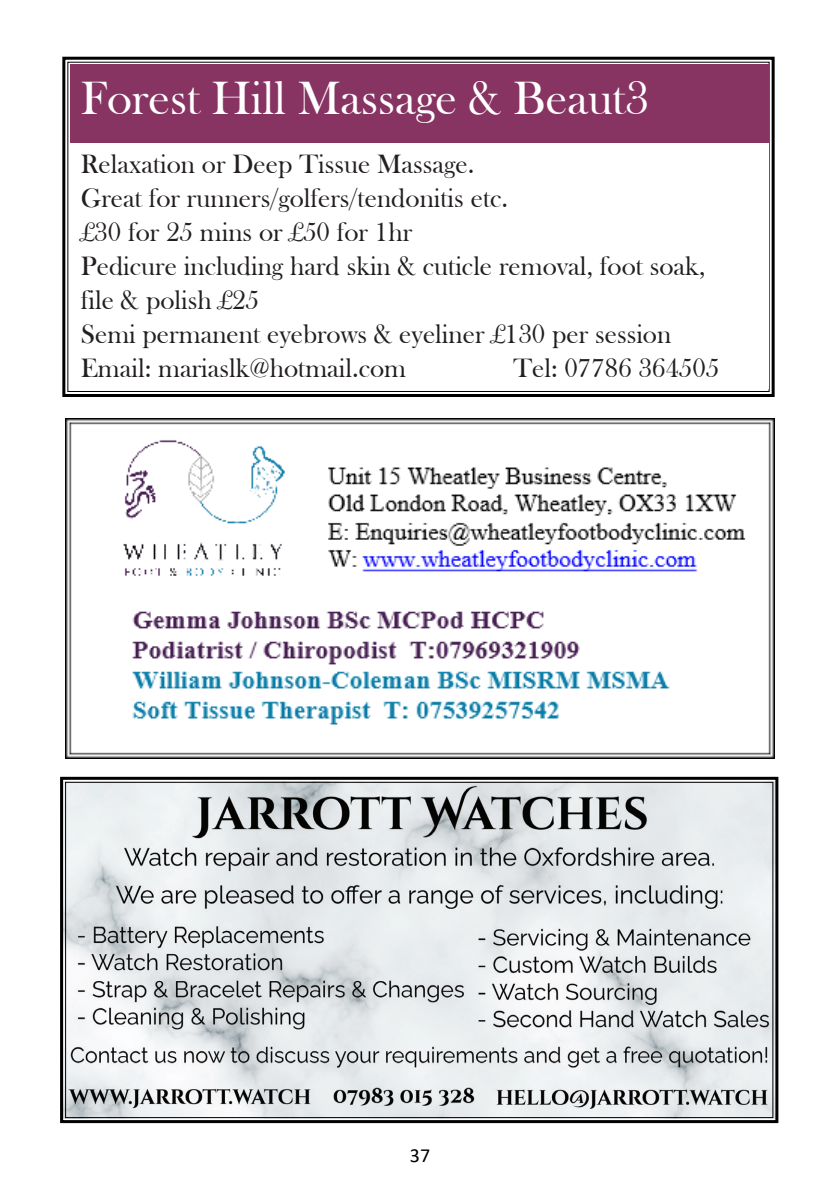
<style>
.page{position:relative;width:840px;height:1191px;background:#fff}
.page>*{position:absolute;margin:0;border:0;box-sizing:border-box;transform-origin:0 0}
.t1{font:48px "Bask Old Face";color:#fff}
.t2{font:27.2px/34px "Bask Old Face";color:#231f20}
.t3{font:20px "Calibri";color:#000}
</style>
<div class="page">
<img style="left:66px;top:418px;width:707px;height:340px">
<svg style="left:62px;top:56px;width:713px;height:341px"></svg>
<div style="left:69px;top:64px;width:699px;height:79px;background:#883463"></div>
<div style="left:69px;top:143px;width:699px;height:245px;background:#fff"></div>
<svg style="left:60px;top:776px;width:719px;height:348px;background:#c8cbcc"></svg>
<p class="t1" style="left:81px;top:72px;width:569px">Forest Hill Massage &amp; Beaut3</p>
<p class="t2" style="left:81px;top:148px;width:395px">Relaxation or Deep Tissue Massage.</p>
<p class="t2" style="left:81px;top:182px;width:428px">Great for runners/golfers/tendonitis etc.</p>
<p class="t2" style="left:81px;top:216px;width:332px">£30 for 25 mins or £50 for 1hr</p>
<p class="t2" style="left:81px;top:250px;width:625px">Pedicure including hard skin &amp; cuticle removal, foot soak, file &amp; polish £25</p>
<p class="t2" style="left:81px;top:318px;width:591px">Semi permanent eyebrows &amp; eyeliner £130 per session</p>
<p class="t2" style="left:81px;top:352px;width:326px">Email: mariaslk@hotmail.com</p>
<p class="t2" style="left:513px;top:352px;width:207px">Tel: 07786 364505</p>
<p class="t3" style="left:409px;top:1141px;width:22px">37</p>
</div>
